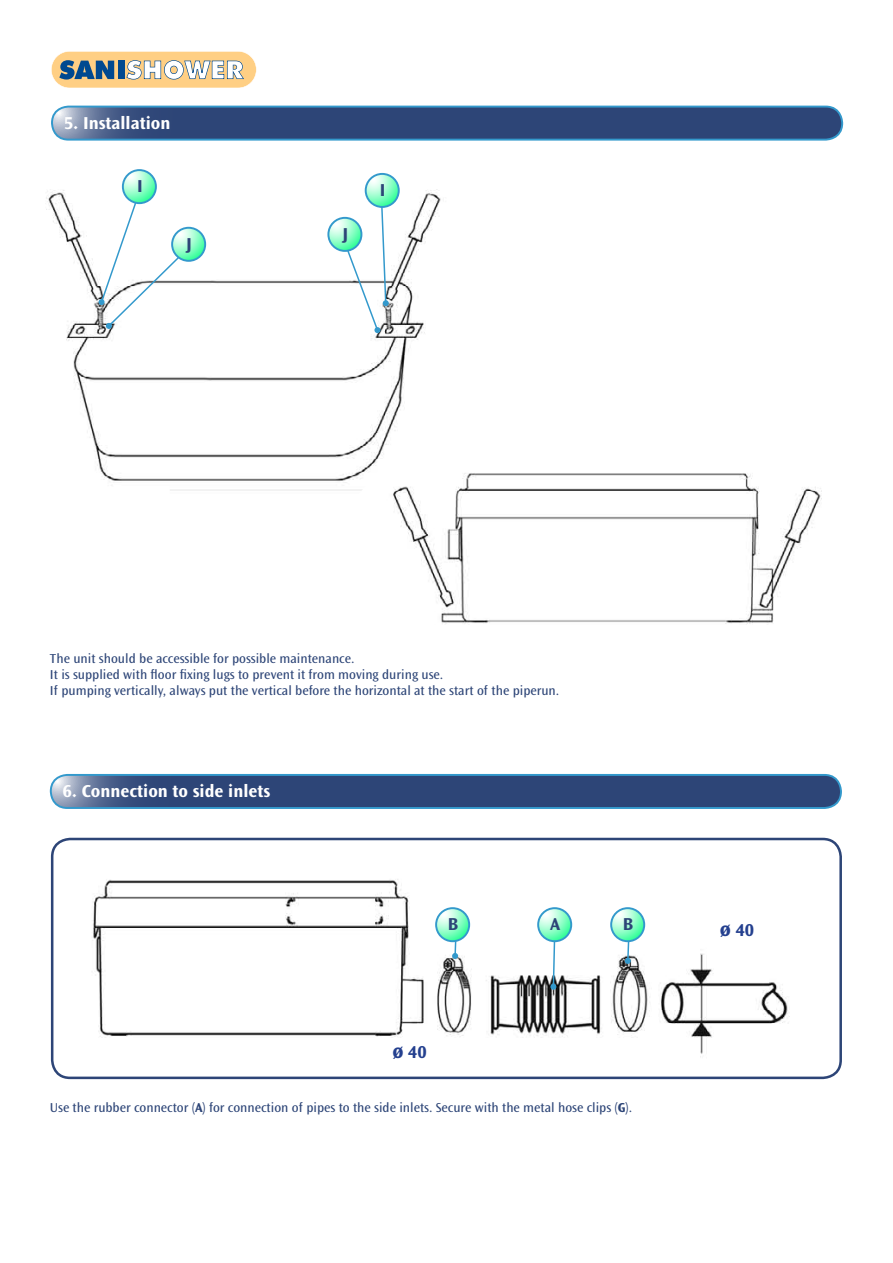
<style>
.page{position:relative;width:893px;height:1263px;background:#fff}
.page>*{position:absolute;margin:0;border:0;box-sizing:border-box;transform-origin:0 0}
.t1{font:700 18px "Ocean Sans";color:#fff}
.t2{font:700 18px "Ocean Sans";color:#2d4577}
.t3{font:700 18px "Ocean Sans";color:#24408f}
.t4{font:13.5px/16.2px "Ocean Sans";color:#2d4577}
.s1{font-size:21px}
.s2{font-weight:700}
</style>
<div class="page">
<img style="left:394px;top:473px;width:428px;height:151px">
<img style="left:46px;top:169px;width:447px;height:329px">
<svg style="left:52px;top:107px;width:790px;height:33px;background:#334b7b"></svg>
<div style="left:51px;top:106px;width:792px;height:35px;border:2px solid #39c;border-radius:17px"></div>
<svg style="left:340px;top:191px;width:49px;height:142px"></svg>
<svg style="left:172px;top:228px;width:33px;height:33px"></svg>
<div style="left:171px;top:227px;width:35px;height:35px;border:2px solid #39c;border-radius:50%"></div>
<svg style="left:99px;top:184px;width:91px;height:145px"></svg>
<svg style="left:123px;top:170px;width:33px;height:33px"></svg>
<div style="left:122px;top:169px;width:35px;height:35px;border:2px solid #39c;border-radius:50%"></div>
<svg style="left:51px;top:775px;width:790px;height:33px;background:#334b7b"></svg>
<div style="left:50px;top:774px;width:792px;height:35px;border:2px solid #39c;border-radius:17px"></div>
<div style="left:51px;top:51px;width:205px;height:37px;background:#ffcf84;border-radius:18px"></div>
<div style="left:51px;top:51px;width:206px;height:37px;border:1px solid #fff;border-radius:19px"></div>
<svg style="left:126px;top:60px;width:118px;height:20px"></svg>
<div style="left:118px;top:61px;width:6px;height:18px;background:#004990"></div>
<svg style="left:59px;top:60px;width:55px;height:20px"></svg>
<img style="left:92px;top:879px;width:698px;height:178px">
<div style="left:51px;top:838px;width:791px;height:241px;border:3px solid #2d4577;border-radius:18px"></div>
<svg style="left:328px;top:218px;width:33px;height:33px"></svg>
<div style="left:327px;top:217px;width:35px;height:35px;border:2px solid #39c;border-radius:50%"></div>
<svg style="left:366px;top:174px;width:33px;height:33px"></svg>
<div style="left:365px;top:173px;width:35px;height:35px;border:2px solid #39c;border-radius:50%"></div>
<svg style="left:452px;top:941px;width:6px;height:18px"></svg>
<svg style="left:550px;top:942px;width:6px;height:48px"></svg>
<svg style="left:625px;top:942px;width:6px;height:22px"></svg>
<svg style="left:436px;top:908px;width:33px;height:33px"></svg>
<div style="left:435px;top:907px;width:35px;height:35px;border:2px solid #39c;border-radius:50%"></div>
<svg style="left:538px;top:908px;width:33px;height:33px"></svg>
<div style="left:537px;top:907px;width:35px;height:35px;border:2px solid #39c;border-radius:50%"></div>
<svg style="left:611px;top:908px;width:33px;height:33px"></svg>
<div style="left:610px;top:907px;width:35px;height:35px;border:2px solid #39c;border-radius:50%"></div>
<h1 class="t1" style="left:64px;top:113px;width:108px">5. Installation</h1>
<h1 class="t2" style="left:137px;top:176px;width:7px">I</h1>
<h1 class="t2" style="left:186px;top:234px;width:7px">J</h1>
<h1 class="t2" style="left:342px;top:224px;width:7px">J</h1>
<h1 class="t2" style="left:380px;top:180px;width:7px">I</h1>
<p class="t4" style="left:50px;top:650px;width:511px">The unit should be accessible for possible maintenance.<br>It is supplied with floor fixing lugs to prevent it from moving during use.<br>If pumping vertically, always put the vertical before the horizontal at the start of the piperun.</p>
<h1 class="t1" style="left:63px;top:781px;width:209px">6. Connection to side inlets</h1>
<h1 class="t2" style="left:448px;top:914px;width:12px">B</h1>
<h1 class="t2" style="left:550px;top:914px;width:12px">A</h1>
<h1 class="t2" style="left:623px;top:914px;width:12px">B</h1>
<h1 class="t3" style="left:392px;top:1041px;width:36px"><span class="s1">ø</span> 40</h1>
<p class="t4" style="left:50px;top:1100px;width:584px">Use the rubber connector (<span class="s2">A</span>) for connection of pipes to the side inlets. Secure with the metal hose clips (<span class="s2">G</span>).</p>
<h1 class="t3" style="left:720px;top:920px;width:36px"><span class="s1">ø</span> 40</h1>
</div>
